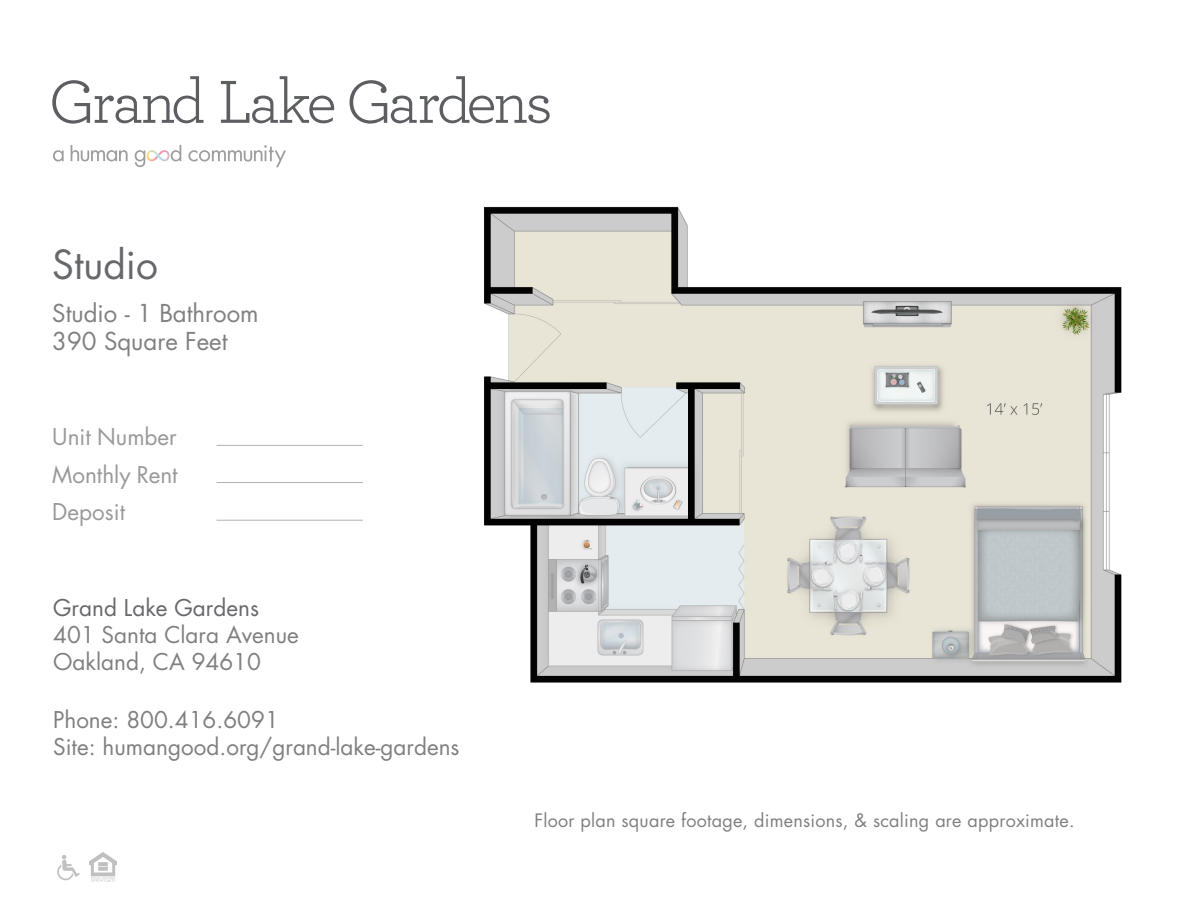
<style>
.page{position:relative;width:1188px;height:918px;background:#fff}
.page>*{position:absolute;margin:0;border:0;box-sizing:border-box;transform-origin:0 0}
.t1{font:39px "Futura LT Pro";color:#67686c}
.t2{font:24px/28.8px "Futura LT Pro";color:#808080}
.t3{font:22.5px/27px "Futura LT Pro";color:#808080}
.t4{font:22.5px/37.3px "Futura LT Pro";color:#999;text-align:justify}
.t5{font:22.5px "Futura LT Pro";color:#67686c}
.t6{font:18px "Futura LT Pro";letter-spacing:.015em;color:#808080}
</style>
<div class="page">
<hr style="left:217px;top:445px;width:146px;height:1px;background:#b3b3b3">
<hr style="left:217px;top:482px;width:146px;height:1px;background:#b3b3b3">
<hr style="left:217px;top:520px;width:146px;height:1px;background:#b3b3b3">
<img style="left:57px;top:855px;width:23px;height:26px">
<img style="left:89px;top:852px;width:28px;height:30px">
<img style="left:484px;top:206px;width:638px;height:477px">
<svg style="left:52px;top:76px;width:152px;height:48px"></svg>
<svg style="left:221px;top:76px;width:113px;height:47px"></svg>
<svg style="left:350px;top:76px;width:200px;height:48px"></svg>
<svg style="left:53px;top:150px;width:11px;height:12px"></svg>
<svg style="left:188px;top:145px;width:98px;height:22px"></svg>
<svg style="left:71px;top:145px;width:57px;height:16px"></svg>
<svg style="left:135px;top:145px;width:46px;height:22px"></svg>
<h1 class="t1" style="left:52px;top:238px;width:107px">Studio</h1>
<p class="t2" style="left:52px;top:298px;width:208px">Studio - 1 Bathroom<br>390 Square Feet</p>
<p class="t4" style="left:52px;top:418px;width:127px">Unit Number Monthly Rent Deposit</p>
<p class="t5" style="left:53px;top:592px;width:207px">Grand Lake Gardens</p>
<p class="t3" style="left:53px;top:621px;width:247px">401 Santa Clara Avenue<br>Oakland, CA 94610</p>
<p class="t3" style="left:53px;top:706px;width:408px">Phone: 800.416.6091<br>Site: humangood.org/grand-lake-gardens</p>
<p class="t6" style="left:535px;top:808px;width:541px">Floor plan square footage, dimensions, &amp; scaling are approximate.</p>
</div>
